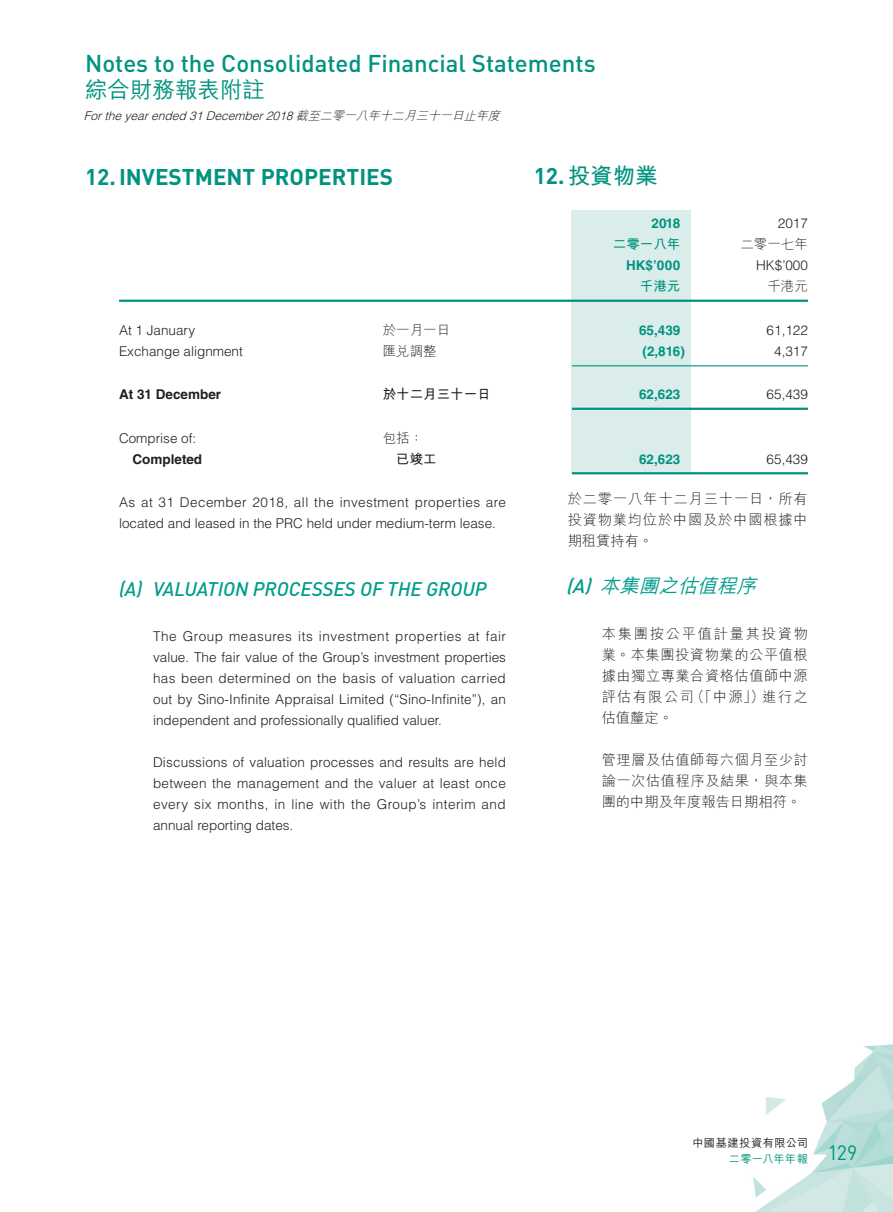
<style>
.page{position:relative;width:893px;height:1212px;background:#fff}
.page>*{position:absolute;margin:0;border:0;box-sizing:border-box;transform-origin:0 0}
.t1{font:500 24px "DIN";color:#00937f}
.Subhead_1{font:700 22.5px "DIN";color:#00937f}
.t2{font:500 22.5px "M Hei HK";color:#00937f}
.副標題1{font:700 22.5px "M Hei HK";color:#00937f}
.Subhead_2{font:italic 500 19.5px "DIN";color:#009d8c}
.副標題2{font:italic 500 19.5px "M Hei HK";color:#009d8c}
.內文{font:300 14.25px/21px "M Hei HK";letter-spacing:.04em;color:#231f20;text-align:justify}
.Body_text{font:300 13.5px/21px "Helvetica LT Std";color:#231f20;text-align:justify}
.Table_2_colume{font:300 13.5px "Helvetica LT Std";color:#231f20}
.Table_2_colume-2{font:700 13.5px "Helvetica LT Std";color:#00937f}
.Table_2_colume-3{font:700 13.5px "Helvetica LT Std";color:#231f20}
.Table_2_colume-4{font:300 13.5px "M Hei HK";color:#231f20}
.Table_2_colume-5{font:700 13.5px "M Hei HK";color:#231f20}
.Table_2_colume-6{font:700 13.5px "M Hei HK";color:#00937f}
.t3{font:italic 300 12px "Helvetica LT Std";color:#231f20}
.t4{font:500 11.25px/15.8px "M Hei HK";letter-spacing:.03em;color:#231f20}
.s1{font-family:"M Hei HK"}
.s2{font-family:"DIN"}
.s3{color:#00937f}
</style>
<div class="page">
<img style="left:753px;top:1044px;width:140px;height:168px">
<div style="left:572px;top:210px;width:119px;height:264px;background:#daedea"></div>
<hr style="left:119px;top:300px;width:689px;height:2px;background:#00937f">
<hr style="left:572px;top:365px;width:236px;height:1px;background:#00937f">
<hr style="left:572px;top:408px;width:236px;height:2px;background:#00937f">
<hr style="left:572px;top:472px;width:236px;height:2px;background:#00937f">
<h1 class="t1" style="left:85px;top:48px;width:512px">Notes to the Consolidated Financial Statements</h1>
<h2 class="t2" style="left:85px;top:74px;width:181px">綜合財務報表附註</h2>
<p class="t3" style="left:84px;top:108px;width:421px">For the year ended 31 December 2018 <span class="s1">截至二零一八年十二月三十一日止年度</span></p>
<p class="Subhead_1" style="left:85px;top:162px;width:310px">12.INVESTMENT PROPERTIES</p>
<p class="副標題1" style="left:534px;top:159px;width:126px"><span class="s2">12.</span>投資物業</p>
<p class="Table_2_colume-2" style="left:652px;top:215px;width:30px">2018</p>
<p class="Table_2_colume" style="left:778px;top:215px;width:32px">2017</p>
<p class="Table_2_colume-6" style="left:613px;top:235px;width:69px">二零一八年</p>
<p class="Table_2_colume-4" style="left:740px;top:238px;width:69px">二零一七年</p>
<p class="Table_2_colume-2" style="left:626px;top:257px;width:56px">HK$’000</p>
<p class="Table_2_colume" style="left:756px;top:257px;width:53px">HK$’000</p>
<p class="Table_2_colume-6" style="left:640px;top:277px;width:42px">千港元</p>
<p class="Table_2_colume-4" style="left:767px;top:280px;width:42px">千港元</p>
<p class="Table_2_colume" style="left:119px;top:322px;width:78px">At 1 January</p>
<p class="Table_2_colume-4" style="left:383px;top:323px;width:69px">於一月一日</p>
<p class="Table_2_colume-2" style="left:639px;top:322px;width:43px">65,439</p>
<p class="Table_2_colume" style="left:767px;top:322px;width:43px">61,122</p>
<p class="Table_2_colume" style="left:119px;top:343px;width:125px">Exchange alignment</p>
<p class="Table_2_colume-4" style="left:383px;top:344px;width:55px">匯兌調整</p>
<p class="Table_2_colume-2" style="left:643px;top:343px;width:44px">(2,816)</p>
<p class="Table_2_colume" style="left:774px;top:343px;width:35px">4,317</p>
<p class="Table_2_colume-3" style="left:119px;top:386px;width:104px">At 31 December</p>
<p class="Table_2_colume-5" style="left:383px;top:385px;width:109px">於十二月三十一日</p>
<p class="Table_2_colume-2" style="left:639px;top:386px;width:43px">62,623</p>
<p class="Table_2_colume" style="left:767px;top:386px;width:43px">65,439</p>
<p class="Table_2_colume" style="left:119px;top:430px;width:79px">Comprise of:</p>
<p class="Table_2_colume-4" style="left:383px;top:431px;width:42px">包括：</p>
<p class="Table_2_colume-3" style="left:133px;top:451px;width:71px">Completed</p>
<p class="Table_2_colume-5" style="left:396px;top:449px;width:42px">已竣工</p>
<p class="Table_2_colume-2" style="left:639px;top:451px;width:43px">62,623</p>
<p class="Table_2_colume" style="left:767px;top:451px;width:43px">65,439</p>
<p class="Body_text" style="left:119px;top:491px;width:389px">As at 31 December 2018, all the investment properties are located and leased in the PRC held under medium-term lease.</p>
<p class="內文" style="left:568px;top:488px;width:242px">於二零一八年十二月三十一日，所有投資物業均位於中國及於中國根據中期租賃持有。</p>
<p class="副標題2" style="left:566px;top:572px;width:198px"><span class="s2">(A)</span> 本集團之估值程序</p>
<p class="內文" style="left:602px;top:623px;width:208px">本集團按公平值計量其投資物業。本集團投資物業的公平值根據由獨立專業合資格估值師中源評估有限公司（「中源」）進行之估值釐定。</p>
<p class="內文" style="left:602px;top:749px;width:208px">管理層及估值師每六個月至少討論一次估值程序及結果，與本集團的中期及年度報告日期相符。</p>
<p class="Subhead_2" style="left:119px;top:577px;width:369px">(A) VALUATION PROCESSES OF THE GROUP</p>
<p class="Body_text" style="left:153px;top:626px;width:355px">The Group measures its investment properties at fair value. The fair value of the Group’s investment properties has been determined on the basis of valuation carried out by Sino-Infinite Appraisal Limited (“Sino-Infinite”), an independent and professionally qualified valuer.</p>
<p class="Body_text" style="left:153px;top:752px;width:354px">Discussions of valuation processes and results are held between the management and the valuer at least once every six months, in line with the Group’s interim and annual reporting dates.</p>
<p class="t4" style="left:729px;top:1134px;width:130px;text-indent:-36px">中國基建投資有限公司<br><span class="s3">二零一八年年報</span> <sup>129</sup></p>
</div>
